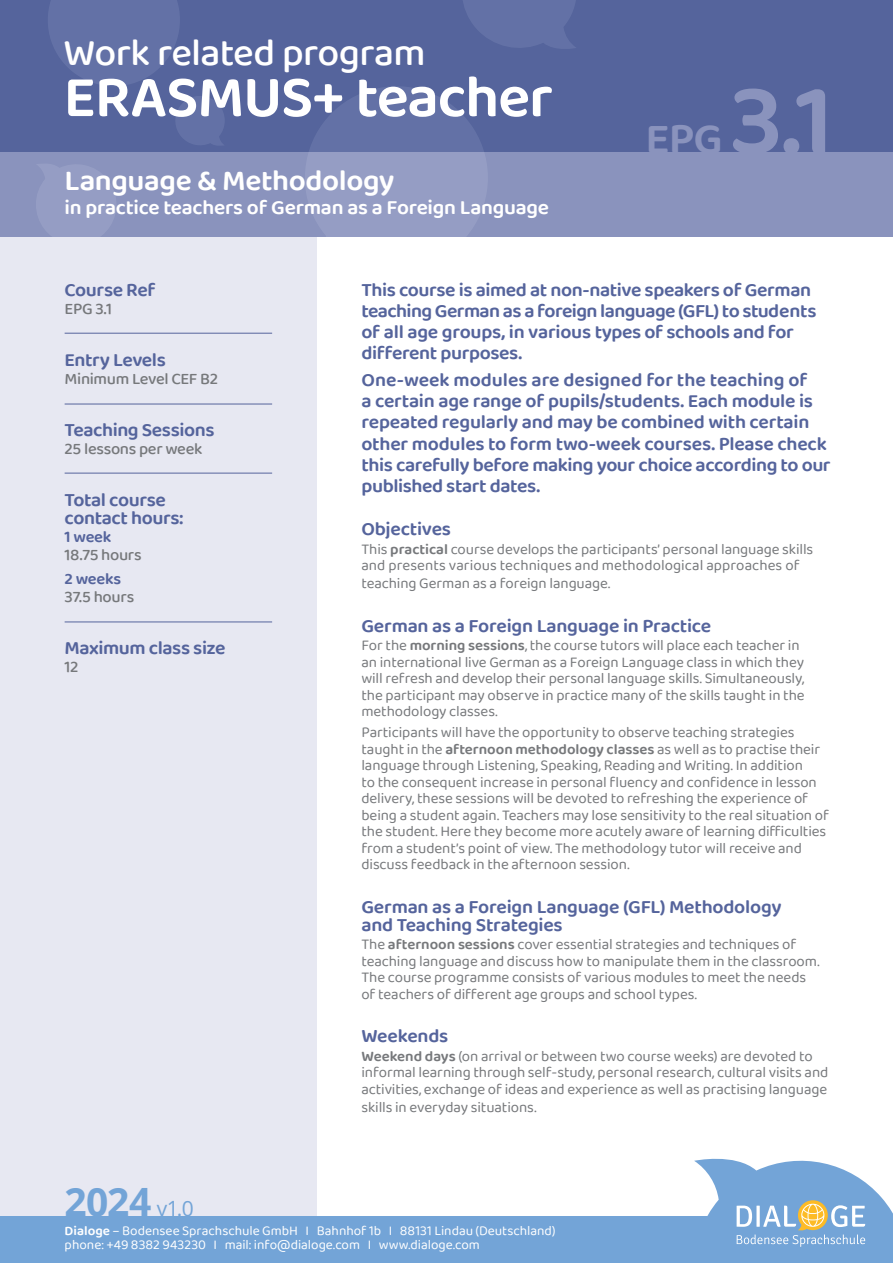
<style>
.page{position:relative;width:893px;height:1263px;background:#fff}
.page>*{position:absolute;margin:0;border:0;box-sizing:border-box;transform-origin:0 0}
.t1{font:600 102.9px "Baloo 2";color:#8a93bd}
.t2{font:600 60px "Baloo 2";letter-spacing:-.02em;color:#fff}
.t3{font:600 45px "Baloo 2";color:#8a93bd}
.t4{font:500 39px "Baloo 2";letter-spacing:-.02em;color:#fff}
.t5{font:700 39px "Open Sans";color:#73a4d7}
.t6{font:600 30px "Baloo 2";letter-spacing:-.015em;color:#fff}
.t7{font:600 21px "Baloo 2";letter-spacing:-.01em;color:#fff}
.t8{font:600 19.5px/21px "Baloo 2";letter-spacing:-.02em;color:#55649c}
.t9{font:500 16.5px "Baloo 2";letter-spacing:-.02em;color:#76787b}
.t10{font:600 16.5px "Baloo 2";letter-spacing:-.015em;color:#55649c}
.t11{font:15px/16.5px "Baloo 2";letter-spacing:-.005em;color:#76787b}
.t12{font:13.5px/13.5px "Baloo 2";color:#fff}
.s1{font-weight:400;font-size:21px}
.s2{font-weight:600}
</style>
<div class="page">
<div style="left:0;top:237px;width:316px;height:990px;background:#e7e8f2"></div>
<div style="left:0;top:152px;width:893px;height:85px;background:#8a93bd"></div>
<svg style="left:36px;top:164px;width:80px;height:73px"></svg>
<div style="left:0;top:0;width:893px;height:151px;background:#55649c"></div>
<svg style="left:463px;top:0;width:113px;height:49px"></svg>
<svg style="left:48px;top:0;width:176px;height:145px"></svg>
<svg style="left:305px;top:86px;width:190px;height:151px"></svg>
<div style="left:0;top:1216px;width:893px;height:47px;background:#73a4d7"></div>
<svg style="left:694px;top:1158px;width:199px;height:89px"></svg>
<hr style="left:65px;top:404px;width:207px;height:1px;background:#55649c">
<hr style="left:65px;top:333px;width:207px;height:1px;background:#55649c">
<hr style="left:65px;top:473px;width:207px;height:1px;background:#55649c">
<hr style="left:65px;top:621px;width:207px;height:1px;background:#55649c">
<h3 class="t4" style="left:64px;top:25px;width:363px">Work related program</h3>
<h2 class="t2" style="left:64px;top:53px;width:491px">ERASMUS+ teacher</h2>
<h3 class="t6" style="left:65px;top:158px;width:331px">Language &amp; Methodology</h3>
<h3 class="t7" style="left:65px;top:192px;width:486px">in practice teachers of German as a Foreign Language</h3>
<h3 class="t3" style="left:646px;top:105px;width:79px">EPG</h3>
<h1 class="t1" style="left:730px;top:45px;width:105px">3.1</h1>
<h3 class="t8" style="left:65px;top:280px;width:92px">Course Ref</h3>
<p class="t9" style="left:65px;top:297px;width:49px">EPG 3.1</p>
<h3 class="t8" style="left:65px;top:350px;width:103px">Entry Levels</h3>
<p class="t9" style="left:65px;top:367px;width:155px">Minimum Level CEF B2</p>
<h3 class="t8" style="left:65px;top:420px;width:151px">Teaching Sessions</h3>
<p class="t9" style="left:65px;top:437px;width:139px">25 lessons per week</p>
<h3 class="t8" style="left:65px;top:491px;width:121px;line-height:18px">Total course contact hours:</h3>
<p class="t10" style="left:65px;top:524px;width:48px">1 week</p>
<p class="t9" style="left:65px;top:543px;width:79px">18.75 hours</p>
<p class="t10" style="left:65px;top:567px;width:58px">2 weeks</p>
<p class="t9" style="left:65px;top:585px;width:71px">37.5 hours</p>
<h3 class="t8" style="left:65px;top:638px;width:162px">Maximum class size</h3>
<p class="t9" style="left:65px;top:655px;width:15px">12</p>
<h3 class="t5" style="left:65px;top:1175px;width:131px">2024 <span class="s1">v1.0</span></h3>
<h3 class="t8" style="left:361px;top:280px;width:457px">This course is aimed at non-native speakers of German teaching German as a foreign language (GFL) to students of all age groups, in various types of schools and for different purposes.</h3>
<p class="t8" style="left:361px;top:371px;width:471px">One-week modules are designed for the teaching of<br>a certain age range of pupils/students. Each module is repeated regularly and may be combined with certain other modules to form two-week courses. Please check this carefully before making your choice according to our published start dates.</p>
<h3 class="t8" style="left:361px;top:519px;width:91px">Objectives</h3>
<p class="t11" style="left:361px;top:541px;width:453px">This <span class="s2">practical</span> course develops the participants’ personal language skills and presents various techniques and methodological approaches of</p>
<p class="t11" style="left:361px;top:576px;width:250px">teaching German as a foreign language.</p>
<h3 class="t8" style="left:361px;top:616px;width:351px">German as a Foreign Language in Practice</h3>
<p class="t11" style="left:361px;top:638px;width:445px">For the <span class="s2">morning sessions</span>, the course tutors will place each teacher in an international live German as a Foreign Language class in which they will refresh and develop their personal language skills. Simultaneously, the participant may observe in practice many of the skills taught in the methodology classes.</p>
<p class="t11" style="left:361px;top:725px;width:469px">Participants will have the opportunity to observe teaching strategies taught in the <span class="s2">afternoon methodology classes</span> as well as to practise their language through Listening, Speaking, Reading and Writing. In addition<br>to the consequent increase in personal fluency and confidence in lesson delivery, these sessions will be devoted to refreshing the experience of being a student again. Teachers may lose sensitivity to the real situation of the student. Here they become more acutely aware of learning difficulties from a student’s point of view. The methodology tutor will receive and discuss feedback in the afternoon session.</p>
<h3 class="t8" style="left:361px;top:898px;width:422px;line-height:18px">German as a Foreign Language (GFL) Methodology and Teaching Strategies</h3>
<p class="t11" style="left:361px;top:937px;width:460px">The <span class="s2">afternoon sessions</span> cover essential strategies and techniques of teaching language and discuss how to manipulate them in the classroom.<br>The course programme consists of various modules to meet the needs of teachers of different age groups and school types.</p>
<h3 class="t8" style="left:361px;top:1026px;width:89px">Weekends</h3>
<p class="t11" style="left:361px;top:1048px;width:468px"><span class="s2">Weekend days</span> (on arrival or between two course weeks) are devoted to informal learning through self-study, personal research, cultural visits and activities, exchange of ideas and experience as well as practising language</p>
<p class="t11" style="left:361px;top:1099px;width:177px">skills in everyday situations.</p>
<p class="t12" style="left:65px;top:1225px;width:492px"><span class="s2">Dialoge</span> – Bodensee Sprachschule GmbH I Bahnhof 1b I 88131 Lindau (Deutschland) phone: +49 8382 943230 I mail: info@dialoge.com I www.dialoge.com</p>
</div>
